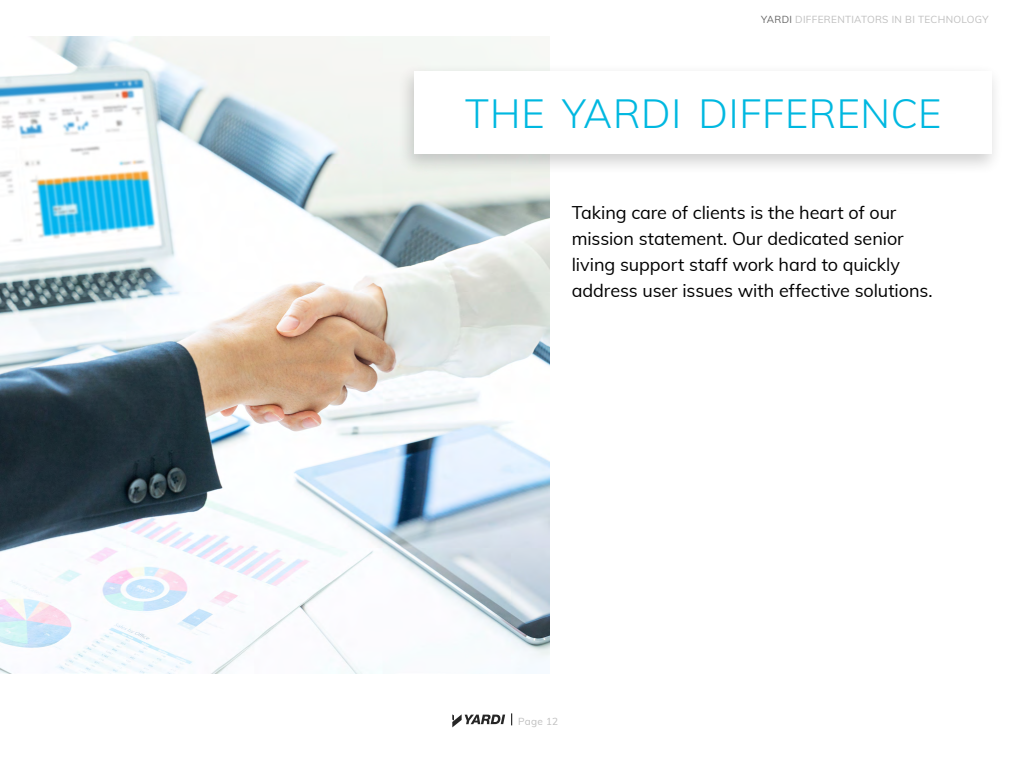
<style>
.page{position:relative;width:1024px;height:768px;background:#fff}
.page>*{position:absolute;margin:0;border:0;box-sizing:border-box;transform-origin:0 0}
.t1{font:300 39.9px "Muli";letter-spacing:.015em;color:#00b8e0}
.t2{font:18px/26px "Muli";letter-spacing:-.005em;color:#000}
.t3{font:10px "Muli";letter-spacing:.03em;color:#bfbfbf}
.s1{color:#666}
</style>
<div class="page">
<svg style="left:452px;top:714px;width:53px;height:13px"></svg>
<svg style="left:511px;top:713px;width:1px;height:12px"></svg>
<img style="left:0;top:36px;width:549px;height:638px">
<div style="left:396px;top:63px;width:607px;height:112px;background:#000;opacity:.19"></div>
<div style="left:414px;top:71px;width:578px;height:83px;background:#fff"></div>
<p class="t3" style="left:761px;top:12px;width:229px"><span class="s1">YARDI</span> DIFFERENTIATORS IN BI TECHNOLOGY</p>
<h1 class="t1" style="left:465px;top:85px;width:478px">THE YARDI DIFFERENCE</h1>
<p class="t2" style="left:572px;top:199px;width:362px">Taking care of clients is the heart of our mission statement. Our dedicated senior living support staff work hard to quickly address user issues with effective solutions.</p>
<p class="t3" style="left:518px;top:714px;width:42px">Page 12</p>
</div>
